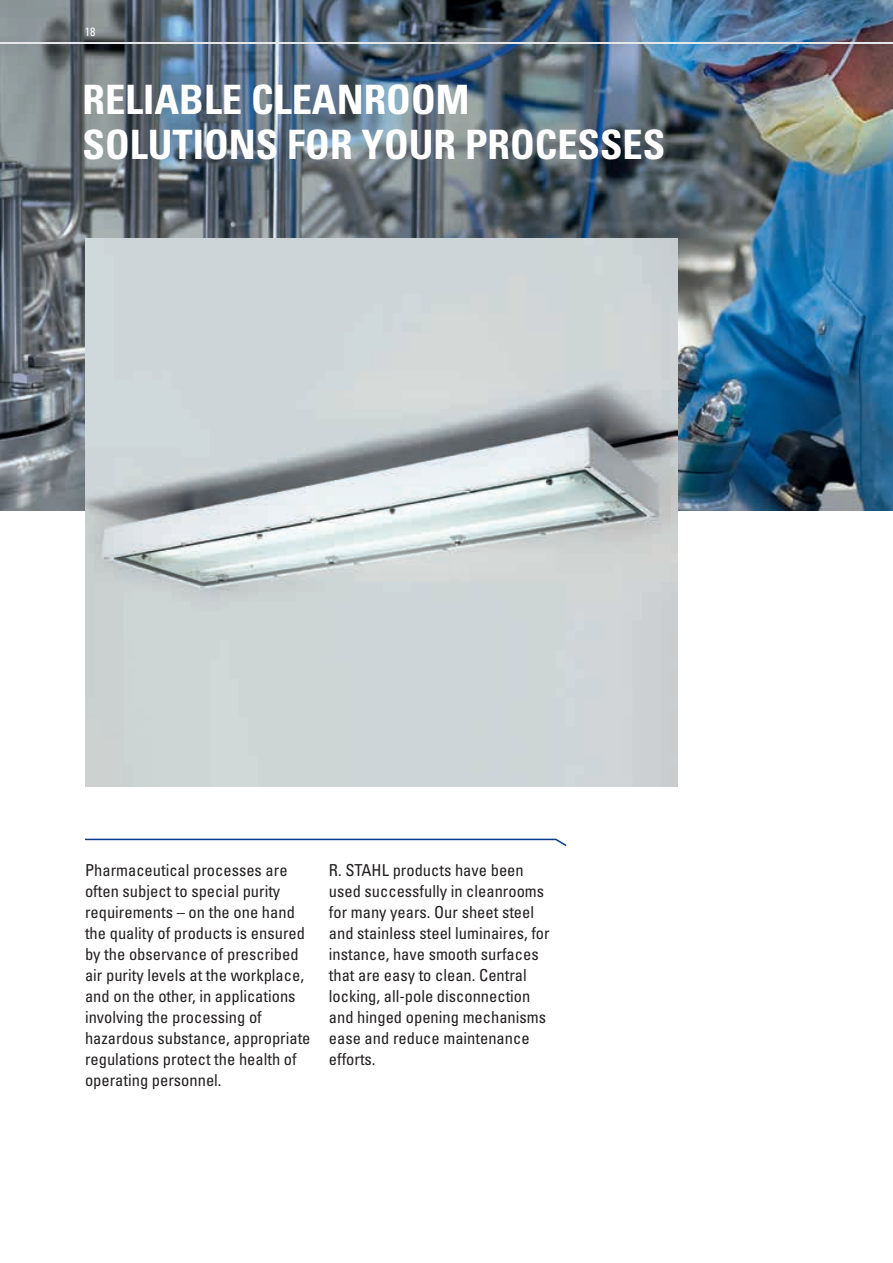
<style>
.page{position:relative;width:893px;height:1263px;background:#fff}
.page>*{position:absolute;margin:0;border:0;box-sizing:border-box;transform-origin:0 0}
.t1{font:700 condensed 40.5px/45px "Univers LT Std";color:#fff}
.t2{font:condensed 16.5px/21px "Univers LT Std";color:#231f20}
.t3{font:condensed 12px "Univers LT Std";color:#fff}
</style>
<div class="page">
<img style="left:0;top:0;width:893px;height:510px">
<img style="left:85px;top:238px;width:592px;height:549px">
<hr style="left:0;top:43px;width:893px;height:1px;background:#e6e7e9">
<svg style="left:85px;top:839px;width:481px;height:7px"></svg>
<p class="t3" style="left:85px;top:24px;width:12px">18</p>
<h1 class="t1" style="left:82px;top:77px;width:584px">RELIABLE CLEANROOM<br>SOLUTIONS FOR YOUR PROCESSES</h1>
<p class="t2" style="left:85px;top:860px;width:227px">Pharmaceutical processes are often subject to special purity requirements – on the one hand the quality of products is ensured by the observance of prescribed air purity levels at the workplace, and on the other, in applications involving the processing of hazardous substance, appropriate regulations protect the health of operating personnel.</p>
<p class="t2" style="left:329px;top:860px;width:222px">R. STAHL products have been used successfully in cleanrooms for many years. Our sheet steel and stainless steel luminaires, for instance, have smooth surfaces that are easy to clean. Central locking, all-pole disconnection and hinged opening mechanisms ease and reduce maintenance efforts.</p>
</div>
